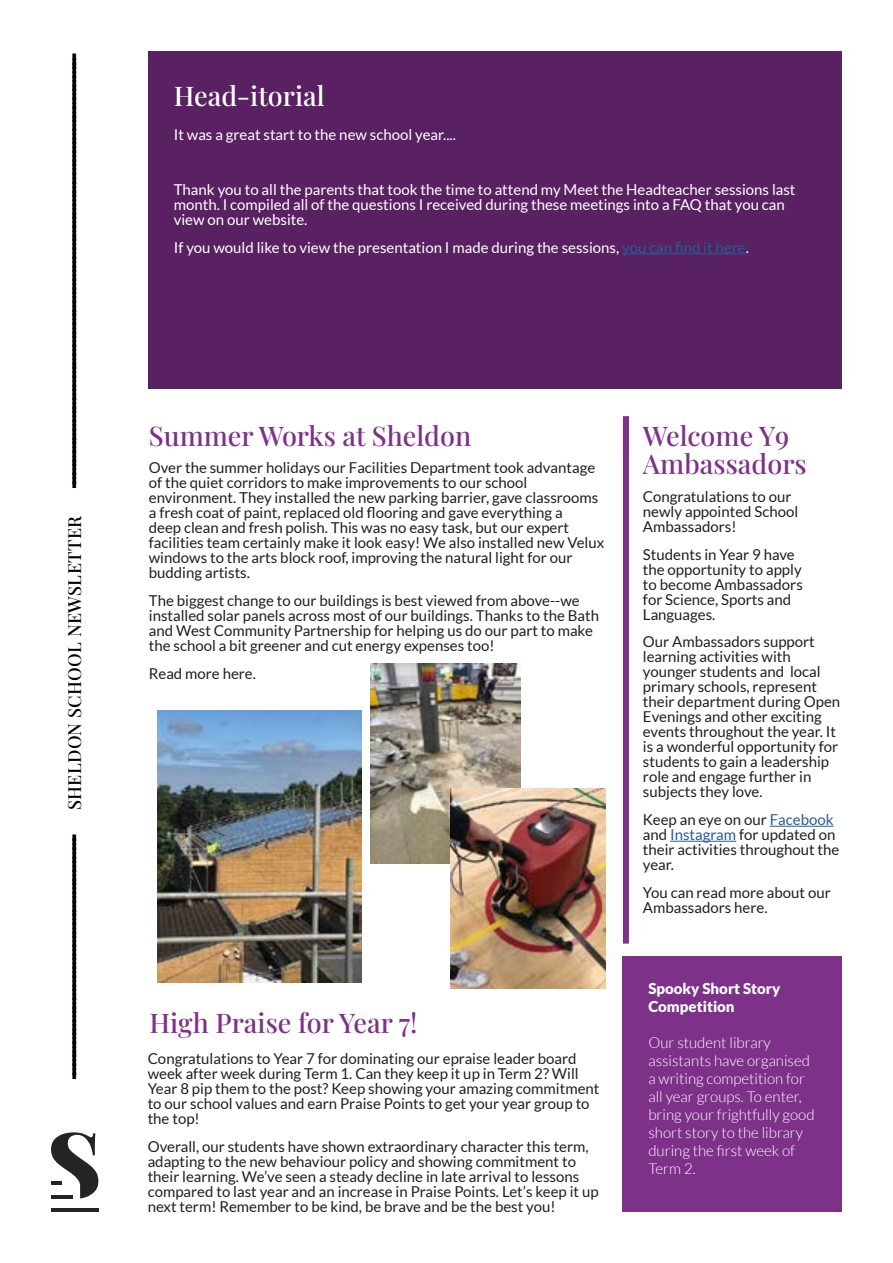
<style>
.page{position:relative;width:893px;height:1263px;background:#fff}
.page>*{position:absolute;margin:0;border:0;box-sizing:border-box;transform-origin:0 0}
.t1{font:36px "Playfair Display";color:#000;scale:.5 1}
.t2{font:27px/28.5px "Playfair Display";color:#7d3189}
.t3{font:27px "Playfair Display";color:#fff}
.t4{font:15px/15px "Lato";color:#1e1f1f}
.t5{font:15px/15px "Lato";color:#fff}
.t6{font:300 15px/18px "Lato";color:#fff}
.t7{font:900 15px/18px "Lato";color:#fff}
.s1{font-size:18px}
.s2{color:#275b9b}
</style>
<div class="page">
<svg style="left:51px;top:1132px;width:47px;height:66px"></svg>
<hr style="left:51px;top:1208px;width:47px;height:4px;background:#242424">
<hr style="left:51px;top:1195px;width:21px;height:3px;background:#242424">
<hr style="left:51px;top:1181px;width:11px;height:4px;background:#242424">
<div style="left:148px;top:51px;width:693px;height:337px;background:#592161"></div>
<hr style="left:622px;top:253px;width:124px;height:1px;background:#275b9b">
<div style="left:623px;top:416px;width:6px;height:528px;background:#7d3189"></div>
<hr style="left:770px;top:826px;width:64px;height:1px;background:#275b9b">
<hr style="left:670px;top:841px;width:66px;height:1px;background:#275b9b">
<div style="left:623px;top:957px;width:219px;height:255px;background:#7d3189"></div>
<img style="left:157px;top:710px;width:205px;height:272px">
<img style="left:370px;top:663px;width:150px;height:200px">
<img style="left:451px;top:789px;width:154px;height:200px">
<h1 class="t1" style="left:43px;top:1080px;width:2056px;rotate:-90deg">------------------------------------------------------- <span class="s1">S H E L D O N S C H O O L N E W S L E T T E R</span> --------------------------------------------------------------------------------------------------</h1>
<h2 class="t3" style="left:174px;top:74px;width:152px">Head-itorial</h2>
<p class="t5" style="left:174px;top:126px;width:284px">It was a great start to the new school year....</p>
<p class="t5" style="left:174px;top:182px;width:623px">Thank you to all the parents that took the time to attend my Meet the Headteacher sessions last month. I compiled all of the questions I received during these meetings into a FAQ that you can view on our website.</p>
<p class="t5" style="left:174px;top:240px;width:577px">If you would like to view the presentation I made during the sessions, <span class="s2">you can find it here</span>.</p>
<h2 class="t2" style="left:149px;top:419px;width:324px">Summer Works at Sheldon</h2>
<p class="t4" style="left:149px;top:460px;width:457px">Over the summer holidays our Facilities Department took advantage of the quiet corridors to make improvements to our school environment. They installed the new parking barrier, gave classrooms a fresh coat of paint, replaced old flooring and gave everything a<br>deep clean and fresh polish. This was no easy task, but our expert facilities team certainly make it look easy! We also installed new Velux windows to the arts block roof, improving the natural light for our budding artists.</p>
<p class="t4" style="left:149px;top:593px;width:452px">The biggest change to our buildings is best viewed from above--we installed solar panels across most of our buildings. Thanks to the Bath and West Community Partnership for helping us do our part to make the school a bit greener and cut energy expenses too!</p>
<p class="t4" style="left:149px;top:666px;width:109px">Read more here.</p>
<h2 class="t2" style="left:149px;top:1006px;width:270px">High Praise for Year 7!</h2>
<p class="t4" style="left:148px;top:1051px;width:453px">Congratulations to Year 7 for dominating our epraise leader board week after week during Term 1. Can they keep it up in Term 2? Will Year 8 pip them to the post? Keep showing your amazing commitment to our school values and earn Praise Points to get your year group to the top!</p>
<p class="t4" style="left:148px;top:1139px;width:452px">Overall, our students have shown extraordinary character this term, adapting to the new behaviour policy and showing commitment to their learning. We’ve seen a steady decline in late arrival to lessons compared to last year and an increase in Praise Points. Let’s keep it up next term! Remember to be kind, be brave and be the best you!</p>
<h2 class="t2" style="left:643px;top:419px;width:165px">Welcome Y9<br>Ambassadors</h2>
<p class="t4" style="left:643px;top:489px;width:157px">Congratulations to our newly appointed School<br>Ambassadors!</p>
<p class="t4" style="left:643px;top:547px;width:161px">Students in Year 9 have the opportunity to apply to become Ambassadors for Science, Sports and<br>Languages.</p>
<p class="t4" style="left:643px;top:634px;width:199px">Our Ambassadors support learning activities with younger students and local primary schools, represent their department during Open<br>Evenings and other exciting events throughout the year. It is a wonderful opportunity for students to gain a leadership role and engage further in subjects they love.</p>
<p class="t4" style="left:643px;top:812px;width:198px">Keep an eye on our <span class="s2">Facebook </span>and <span class="s2">Instagram</span> for updated on their activities throughout the year.</p>
<p class="t4" style="left:643px;top:885px;width:189px">You can read more about our<br>Ambassadors here.</p>
<p class="t7" style="left:648px;top:979px;width:133px">Spooky Short Story<br>Competition</p>
<p class="t6" style="left:648px;top:1034px;width:168px">Our student library assistants have organised a writing competition for all year groups. To enter, bring your frightfully good short story to the library during the first week of<br>Term 2.</p>
</div>
